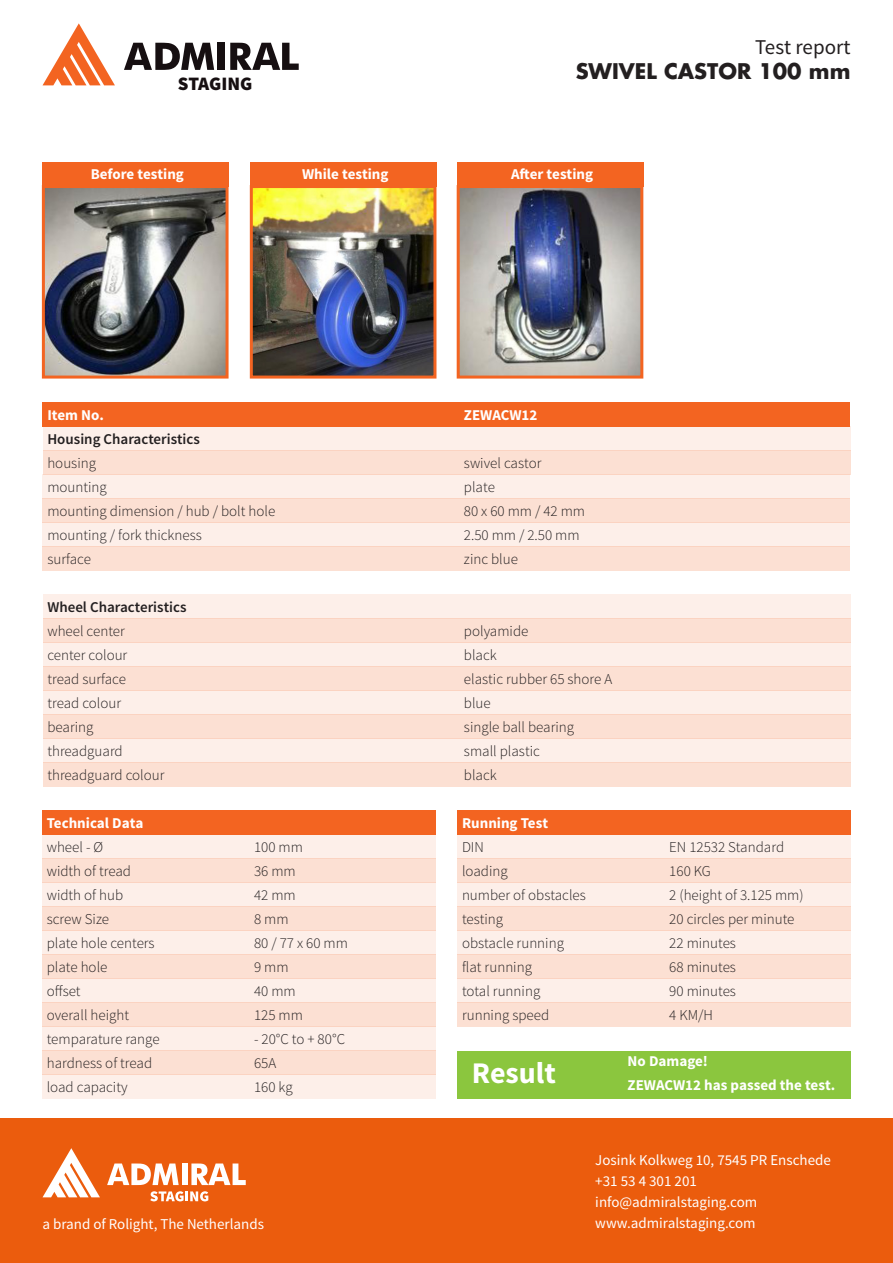
<style>
.page{position:relative;width:893px;height:1263px;background:#fff}
.page>*{position:absolute;margin:0;border:0;box-sizing:border-box;transform-origin:0 0}
.t1{font:700 30px "Source Sans Pro";color:#fff}
.t2{font:700 21px "Futura Std";color:#231f20}
.t3{font:21px "Source Sans Pro";color:#231f20}
.t4{font:900 19.05px "Source Sans Pro";color:#160f11}
.t5{font:300 15px "Source Sans Pro";color:#231f20}
.t6{font:15px "Source Sans Pro";color:#fff}
.t7{font:700 15px "Source Sans Pro";color:#fff}
.t8{font:600 15px "Source Sans Pro";color:#231f20}
</style>
<div class="page">
<div style="left:43px;top:546px;width:807px;height:24px;background:#fce0d3"></div>
<div style="left:43px;top:522px;width:807px;height:24px;background:#fdefe9"></div>
<div style="left:43px;top:499px;width:807px;height:24px;background:#fce0d3"></div>
<div style="left:43px;top:475px;width:807px;height:24px;background:#fdefe9"></div>
<div style="left:43px;top:451px;width:807px;height:24px;background:#fce0d3"></div>
<div style="left:43px;top:427px;width:807px;height:24px;background:#fdefe9"></div>
<div style="left:43px;top:714px;width:807px;height:24px;background:#fce0d3"></div>
<div style="left:43px;top:690px;width:807px;height:24px;background:#fdefe9"></div>
<div style="left:43px;top:666px;width:807px;height:24px;background:#fce0d3"></div>
<div style="left:43px;top:642px;width:807px;height:24px;background:#fdefe9"></div>
<div style="left:44px;top:618px;width:807px;height:24px;background:#fce0d3"></div>
<div style="left:44px;top:594px;width:807px;height:24px;background:#fdefe9"></div>
<div style="left:43px;top:763px;width:807px;height:24px;background:#fce0d3"></div>
<div style="left:43px;top:739px;width:807px;height:24px;background:#fdefe9"></div>
<svg style="left:124px;top:43px;width:90px;height:27px"></svg>
<div style="left:218px;top:43px;width:7px;height:27px;background:#160f11"></div>
<svg style="left:230px;top:43px;width:69px;height:27px"></svg>
<svg style="left:43px;top:23px;width:72px;height:62px"></svg>
<div style="left:0;top:1118px;width:893px;height:145px;background:#eb5c0d"></div>
<div style="left:43px;top:403px;width:807px;height:24px;background:#f36421"></div>
<svg style="left:107px;top:1163px;width:72px;height:22px"></svg>
<div style="left:182px;top:1163px;width:6px;height:22px;background:#fff"></div>
<svg style="left:191px;top:1163px;width:55px;height:22px"></svg>
<svg style="left:150px;top:1191px;width:58px;height:10px"></svg>
<svg style="left:43px;top:1148px;width:57px;height:49px"></svg>
<div style="left:42px;top:954px;width:393px;height:24px;background:#fce0d3"></div>
<div style="left:42px;top:930px;width:393px;height:24px;background:#fdefe9"></div>
<div style="left:42px;top:907px;width:393px;height:24px;background:#fce0d3"></div>
<div style="left:42px;top:883px;width:393px;height:24px;background:#fdefe9"></div>
<div style="left:42px;top:859px;width:394px;height:24px;background:#fce0d3"></div>
<div style="left:42px;top:835px;width:394px;height:24px;background:#fdefe9"></div>
<div style="left:42px;top:1074px;width:394px;height:24px;background:#fdefe9"></div>
<div style="left:42px;top:1050px;width:394px;height:24px;background:#fce0d3"></div>
<div style="left:42px;top:1026px;width:394px;height:24px;background:#fdefe9"></div>
<div style="left:43px;top:1002px;width:393px;height:24px;background:#fce0d3"></div>
<div style="left:43px;top:978px;width:393px;height:24px;background:#fdefe9"></div>
<div style="left:42px;top:811px;width:393px;height:24px;background:#f36421"></div>
<div style="left:457px;top:954px;width:393px;height:24px;background:#fce0d3"></div>
<div style="left:457px;top:930px;width:393px;height:24px;background:#fdefe9"></div>
<div style="left:457px;top:907px;width:393px;height:24px;background:#fce0d3"></div>
<div style="left:457px;top:883px;width:393px;height:24px;background:#fdefe9"></div>
<div style="left:457px;top:859px;width:394px;height:24px;background:#fce0d3"></div>
<div style="left:457px;top:835px;width:394px;height:24px;background:#fdefe9"></div>
<div style="left:457px;top:1050px;width:394px;height:48px;background:#8bc63e"></div>
<div style="left:458px;top:1002px;width:393px;height:24px;background:#fce0d3"></div>
<div style="left:458px;top:978px;width:393px;height:24px;background:#fdefe9"></div>
<div style="left:457px;top:811px;width:393px;height:24px;background:#f36421"></div>
<img style="left:46px;top:189px;width:179px;height:186px">
<div style="left:42px;top:185px;width:187px;height:194px;border:3px solid #f36421"></div>
<div style="left:42px;top:163px;width:187px;height:24px;background:#f36421"></div>
<img style="left:254px;top:189px;width:178px;height:186px">
<div style="left:250px;top:185px;width:186px;height:194px;border:3px solid #f36421"></div>
<div style="left:250px;top:163px;width:186px;height:24px;background:#f36421"></div>
<img style="left:461px;top:189px;width:178px;height:186px">
<div style="left:457px;top:185px;width:186px;height:194px;border:3px solid #f36421"></div>
<div style="left:457px;top:163px;width:186px;height:24px;background:#f36421"></div>
<p class="t4" style="left:178px;top:72px;width:76px">STAGING</p>
<p class="t3" style="left:755px;top:34px;width:97px">Test report</p>
<p class="t2" style="left:576px;top:57px;width:276px">SWIVEL CASTOR 100 mm</p>
<p class="t7" style="left:91px;top:164px;width:95px">Before testing</p>
<p class="t7" style="left:302px;top:164px;width:88px">While testing</p>
<p class="t7" style="left:511px;top:164px;width:83px">After testing</p>
<p class="t7" style="left:47px;top:405px;width:58px">Item No.</p>
<p class="t8" style="left:47px;top:429px;width:154px">Housing Characteristics</p>
<p class="t5" style="left:47px;top:454px;width:50px">housing</p>
<p class="t5" style="left:47px;top:478px;width:61px">mounting</p>
<p class="t5" style="left:47px;top:502px;width:229px">mounting dimension / hub / bolt hole</p>
<p class="t5" style="left:47px;top:526px;width:156px">mounting / fork thickness</p>
<p class="t5" style="left:47px;top:550px;width:45px">surface</p>
<p class="t8" style="left:47px;top:597px;width:141px">Wheel Characteristics</p>
<p class="t5" style="left:47px;top:622px;width:79px">wheel center</p>
<p class="t5" style="left:47px;top:646px;width:81px">center colour</p>
<p class="t5" style="left:47px;top:670px;width:80px">tread surface</p>
<p class="t5" style="left:47px;top:694px;width:75px">tread colour</p>
<p class="t5" style="left:47px;top:718px;width:48px">bearing</p>
<p class="t5" style="left:47px;top:742px;width:77px">threadguard</p>
<p class="t5" style="left:47px;top:766px;width:119px">threadguard colour</p>
<p class="t7" style="left:47px;top:813px;width:98px">Technical Data</p>
<p class="t5" style="left:47px;top:838px;width:58px">wheel - Ø</p>
<p class="t5" style="left:47px;top:862px;width:86px">width of tread</p>
<p class="t5" style="left:47px;top:886px;width:78px">width of hub</p>
<p class="t5" style="left:47px;top:910px;width:64px">screw Size</p>
<p class="t5" style="left:47px;top:934px;width:109px">plate hole centers</p>
<p class="t5" style="left:47px;top:958px;width:62px">plate hole</p>
<p class="t5" style="left:47px;top:982px;width:35px">offset</p>
<p class="t5" style="left:47px;top:1006px;width:84px">overall height</p>
<p class="t5" style="left:47px;top:1030px;width:114px">temparature range</p>
<p class="t5" style="left:47px;top:1054px;width:107px">hardness of tread</p>
<p class="t5" style="left:47px;top:1078px;width:82px">load capacity</p>
<p class="t5" style="left:254px;top:838px;width:50px">100 mm</p>
<p class="t5" style="left:254px;top:862px;width:43px">36 mm</p>
<p class="t5" style="left:254px;top:886px;width:43px">42 mm</p>
<p class="t5" style="left:254px;top:910px;width:36px">8 mm</p>
<p class="t5" style="left:254px;top:934px;width:95px">80 / 77 x 60 mm</p>
<p class="t5" style="left:254px;top:958px;width:36px">9 mm</p>
<p class="t5" style="left:254px;top:982px;width:43px">40 mm</p>
<p class="t5" style="left:254px;top:1006px;width:50px">125 mm</p>
<p class="t5" style="left:254px;top:1030px;width:92px">- 20°C to + 80°C</p>
<p class="t5" style="left:254px;top:1054px;width:24px">65A</p>
<p class="t5" style="left:254px;top:1078px;width:40px">160 kg</p>
<p class="t6" style="left:43px;top:1214px;width:223px">a brand of Rolight, The Netherlands</p>
<p class="t7" style="left:464px;top:405px;width:75px">ZEWACW12</p>
<p class="t5" style="left:464px;top:454px;width:79px">swivel castor</p>
<p class="t5" style="left:464px;top:478px;width:32px">plate</p>
<p class="t5" style="left:464px;top:502px;width:123px">80 x 60 mm / 42 mm</p>
<p class="t5" style="left:464px;top:526px;width:117px">2.50 mm / 2.50 mm</p>
<p class="t5" style="left:464px;top:550px;width:56px">zinc blue</p>
<p class="t5" style="left:464px;top:622px;width:66px">polyamide</p>
<p class="t5" style="left:464px;top:646px;width:34px">black</p>
<p class="t5" style="left:464px;top:670px;width:150px">elastic rubber 65 shore A</p>
<p class="t5" style="left:464px;top:694px;width:28px">blue</p>
<p class="t5" style="left:464px;top:718px;width:112px">single ball bearing</p>
<p class="t5" style="left:464px;top:742px;width:77px">small plastic</p>
<p class="t5" style="left:464px;top:766px;width:34px">black</p>
<p class="t7" style="left:462px;top:813px;width:88px">Running Test</p>
<p class="t5" style="left:462px;top:838px;width:23px">DIN</p>
<p class="t5" style="left:462px;top:862px;width:47px">loading</p>
<p class="t5" style="left:462px;top:886px;width:125px">number of obstacles</p>
<p class="t5" style="left:462px;top:910px;width:43px">testing</p>
<p class="t5" style="left:462px;top:934px;width:103px">obstacle running</p>
<p class="t5" style="left:462px;top:958px;width:72px">flat running</p>
<p class="t5" style="left:462px;top:982px;width:80px">total running</p>
<p class="t5" style="left:462px;top:1006px;width:89px">running speed</p>
<p class="t1" style="left:472px;top:1053px;width:86px">Result</p>
<p class="t5" style="left:669px;top:838px;width:116px">EN 12532 Standard</p>
<p class="t5" style="left:669px;top:862px;width:43px">160 KG</p>
<p class="t5" style="left:669px;top:886px;width:136px">2 (height of 3.125 mm)</p>
<p class="t5" style="left:669px;top:910px;width:127px">20 circles per minute</p>
<p class="t5" style="left:669px;top:934px;width:68px">22 minutes</p>
<p class="t5" style="left:669px;top:958px;width:68px">68 minutes</p>
<p class="t5" style="left:669px;top:982px;width:68px">90 minutes</p>
<p class="t5" style="left:669px;top:1006px;width:45px">4 KM/H</p>
<p class="t7" style="left:628px;top:1051px;width:82px">No Damage!</p>
<p class="t7" style="left:628px;top:1075px;width:209px">ZEWACW12 has passed the test.</p>
<p class="t6" style="left:595px;top:1150px;width:237px">Josink Kolkweg 10, 7545 PR Enschede</p>
<p class="t6" style="left:595px;top:1171px;width:103px">+31 53 4 301 201</p>
<p class="t6" style="left:595px;top:1192px;width:163px">info@admiralstaging.com</p>
<p class="t6" style="left:595px;top:1213px;width:162px">www.admiralstaging.com</p>
</div>
